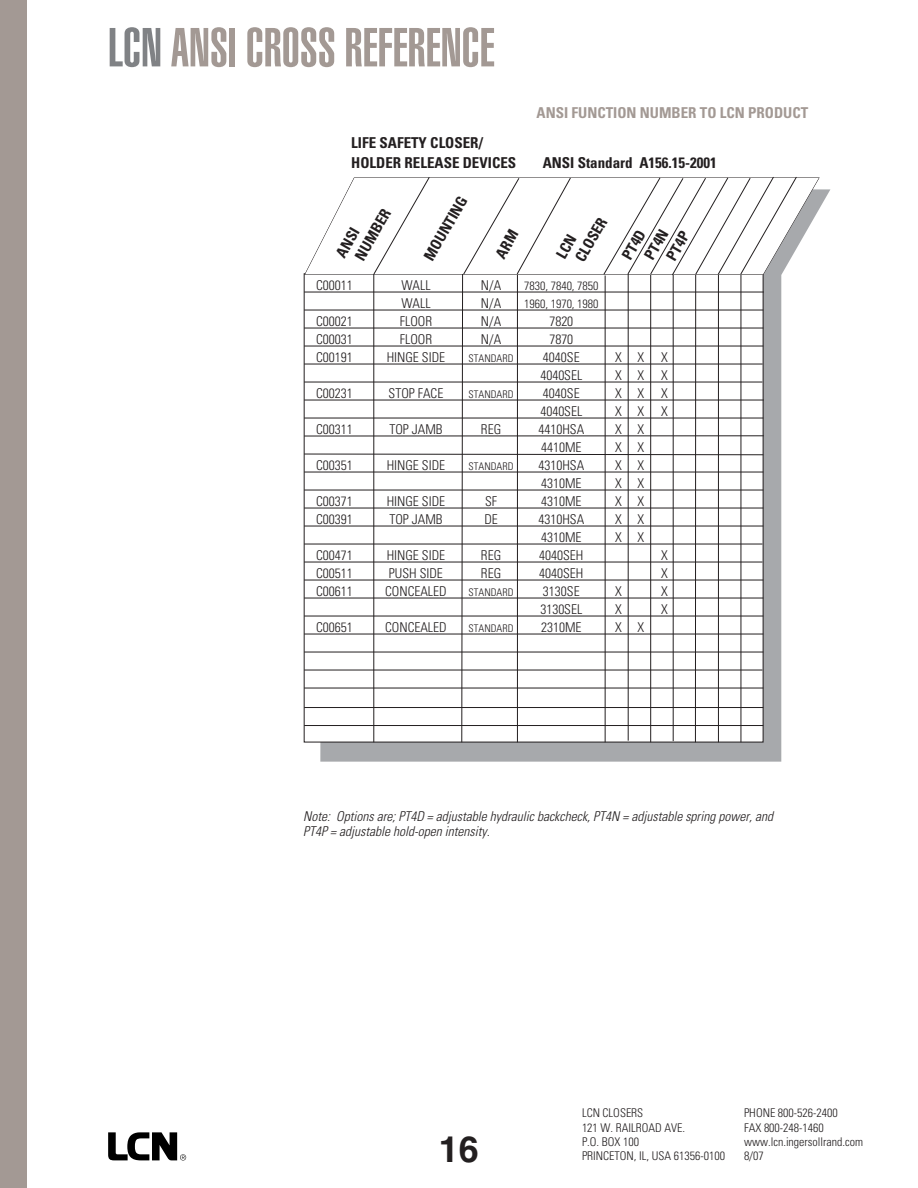
<style>
.page{position:relative;width:918px;height:1188px;background:#fff}
.page>*{position:absolute;margin:0;border:0;box-sizing:border-box;transform-origin:0 0}
.t1{font:900 extra-condensed 54px "Helvetica";color:#a39994}
.t2{font:700 36px "Helvetica";color:#231f20}
.t3{font:700 condensed 15px/18px "Univers";color:#231f20}
.t4{font:700 condensed 15px "Univers";color:#a39994}
.t5{font:300 condensed 13.5px "Univers";color:#231f20}
.t6{font:italic 300 condensed 13.5px/15px "Univers";color:#231f20}
.t7{font:300 condensed 12px/14.4px "Univers";color:#231f20}
.t8{font:300 condensed 10.5px "Univers";color:#231f20}
.s1{color:#808285}
</style>
<div class="page">
<div style="left:0;top:0;width:27px;height:1188px;background:#a39994"></div>
<svg style="left:108px;top:1132px;width:78px;height:29px"></svg>
<svg style="left:320px;top:189px;width:510px;height:573px"></svg>
<svg style="left:797px;top:178px;width:23px;height:97px"></svg>
<svg style="left:304px;top:177px;width:493px;height:566px"></svg>
<h1 class="t1" style="left:108px;top:28px;width:388px"><span class="s1">LCN</span> ANSI CROSS REFERENCE</h1>
<p class="t3" style="left:351px;top:135px;width:166px;line-height:19.5px">LIFE SAFETY CLOSER/<br>HOLDER RELEASE DEVICES</p>
<p class="t3" style="left:337px;top:246px;width:58px;text-indent:-7px;rotate:-60deg">ANSI<br>NUMBER</p>
<p class="t3" style="left:421px;top:255px;width:73px;rotate:-60deg">MOUNTING</p>
<p class="t4" style="left:537px;top:108px;width:273px">ANSI FUNCTION NUMBER TO LCN PRODUCT</p>
<p class="t3" style="left:543px;top:155px;width:176px">ANSI Standard A156.15-2001</p>
<p class="t3" style="left:557px;top:248px;width:50px;text-indent:-7px;rotate:-60deg">LCN<br>CLOSER</p>
<p class="t3" style="left:642px;top:255px;width:34px;rotate:-60deg">PT4N</p>
<p class="t3" style="left:620px;top:255px;width:33px;rotate:-60deg">PT4D</p>
<p class="t3" style="left:664px;top:255px;width:32px;rotate:-60deg">PT4P</p>
<p class="t5" style="left:316px;top:280px;width:38px">C00011</p>
<p class="t5" style="left:401px;top:280px;width:31px">WALL</p>
<p class="t5" style="left:481px;top:280px;width:22px">N/A</p>
<p class="t7" style="left:524px;top:280px;width:76px">7830, 7840, 7850</p>
<p class="t5" style="left:401px;top:298px;width:31px">WALL</p>
<p class="t5" style="left:481px;top:298px;width:22px">N/A</p>
<p class="t7" style="left:524px;top:298px;width:76px">1960, 1970, 1980</p>
<p class="t5" style="left:316px;top:316px;width:38px">C00021</p>
<p class="t5" style="left:400px;top:316px;width:34px">FLOOR</p>
<p class="t5" style="left:481px;top:316px;width:22px">N/A</p>
<p class="t5" style="left:549px;top:316px;width:25px">7820</p>
<p class="t5" style="left:316px;top:334px;width:38px">C00031</p>
<p class="t5" style="left:400px;top:334px;width:34px">FLOOR</p>
<p class="t5" style="left:481px;top:334px;width:22px">N/A</p>
<p class="t5" style="left:549px;top:334px;width:25px">7870</p>
<p class="t5" style="left:316px;top:352px;width:38px">C00191</p>
<p class="t5" style="left:387px;top:352px;width:60px">HINGE SIDE</p>
<p class="t8" style="left:469px;top:355px;width:46px">STANDARD</p>
<p class="t5" style="left:543px;top:352px;width:38px">4040SE</p>
<p class="t5" style="left:615px;top:352px;width:31px">X X</p>
<p class="t5" style="left:661px;top:352px;width:8px">X</p>
<p class="t5" style="left:540px;top:370px;width:43px">4040SEL</p>
<p class="t5" style="left:615px;top:370px;width:31px">X X</p>
<p class="t5" style="left:661px;top:370px;width:8px">X</p>
<p class="t5" style="left:316px;top:388px;width:38px">C00231</p>
<p class="t5" style="left:389px;top:388px;width:56px">STOP FACE</p>
<p class="t8" style="left:469px;top:391px;width:46px">STANDARD</p>
<p class="t5" style="left:543px;top:388px;width:38px">4040SE</p>
<p class="t5" style="left:615px;top:388px;width:31px">X X</p>
<p class="t5" style="left:661px;top:388px;width:8px">X</p>
<p class="t5" style="left:540px;top:406px;width:43px">4040SEL</p>
<p class="t5" style="left:615px;top:406px;width:31px">X X</p>
<p class="t5" style="left:661px;top:406px;width:8px">X</p>
<p class="t5" style="left:316px;top:424px;width:38px">C00311</p>
<p class="t5" style="left:389px;top:424px;width:55px">TOP JAMB</p>
<p class="t5" style="left:481px;top:424px;width:22px">REG</p>
<p class="t5" style="left:538px;top:424px;width:47px">4410HSA</p>
<p class="t5" style="left:615px;top:424px;width:31px">X X</p>
<p class="t5" style="left:541px;top:442px;width:42px">4410ME</p>
<p class="t5" style="left:615px;top:442px;width:31px">X X</p>
<p class="t5" style="left:316px;top:460px;width:38px">C00351</p>
<p class="t5" style="left:387px;top:460px;width:60px">HINGE SIDE</p>
<p class="t8" style="left:469px;top:463px;width:46px">STANDARD</p>
<p class="t5" style="left:538px;top:460px;width:47px">4310HSA</p>
<p class="t5" style="left:615px;top:460px;width:31px">X X</p>
<p class="t5" style="left:541px;top:478px;width:42px">4310ME</p>
<p class="t5" style="left:615px;top:478px;width:31px">X X</p>
<p class="t5" style="left:316px;top:496px;width:38px">C00371</p>
<p class="t5" style="left:387px;top:496px;width:60px">HINGE SIDE</p>
<p class="t5" style="left:485px;top:496px;width:14px">SF</p>
<p class="t5" style="left:541px;top:496px;width:42px">4310ME</p>
<p class="t5" style="left:615px;top:496px;width:31px">X X</p>
<p class="t5" style="left:316px;top:514px;width:38px">C00391</p>
<p class="t5" style="left:389px;top:514px;width:55px">TOP JAMB</p>
<p class="t5" style="left:484px;top:514px;width:15px">DE</p>
<p class="t5" style="left:538px;top:514px;width:47px">4310HSA</p>
<p class="t5" style="left:615px;top:514px;width:31px">X X</p>
<p class="t5" style="left:541px;top:532px;width:42px">4310ME</p>
<p class="t5" style="left:615px;top:532px;width:31px">X X</p>
<p class="t5" style="left:316px;top:550px;width:38px">C00471</p>
<p class="t5" style="left:387px;top:550px;width:60px">HINGE SIDE</p>
<p class="t5" style="left:481px;top:550px;width:22px">REG</p>
<p class="t5" style="left:539px;top:550px;width:46px">4040SEH</p>
<p class="t5" style="left:661px;top:550px;width:8px">X</p>
<p class="t5" style="left:316px;top:568px;width:38px">C00511</p>
<p class="t5" style="left:389px;top:568px;width:55px">PUSH SIDE</p>
<p class="t5" style="left:481px;top:568px;width:22px">REG</p>
<p class="t5" style="left:539px;top:568px;width:46px">4040SEH</p>
<p class="t5" style="left:661px;top:568px;width:8px">X</p>
<p class="t5" style="left:316px;top:586px;width:38px">C00611</p>
<p class="t5" style="left:385px;top:586px;width:63px">CONCEALED</p>
<p class="t8" style="left:469px;top:589px;width:46px">STANDARD</p>
<p class="t5" style="left:543px;top:586px;width:38px">3130SE</p>
<p class="t5" style="left:615px;top:586px;width:8px">X</p>
<p class="t5" style="left:661px;top:586px;width:8px">X</p>
<p class="t5" style="left:540px;top:604px;width:43px">3130SEL</p>
<p class="t5" style="left:615px;top:604px;width:8px">X</p>
<p class="t5" style="left:661px;top:604px;width:8px">X</p>
<p class="t5" style="left:316px;top:622px;width:38px">C00651</p>
<p class="t5" style="left:385px;top:622px;width:63px">CONCEALED</p>
<p class="t8" style="left:469px;top:625px;width:46px">STANDARD</p>
<p class="t5" style="left:541px;top:622px;width:42px">2310ME</p>
<p class="t5" style="left:615px;top:622px;width:31px">X X</p>
<p class="t6" style="left:303px;top:810px;width:471px">Note: Options are; PT4D = adjustable hydraulic backcheck, PT4N = adjustable spring power, and<br>PT4P = adjustable hold-open intensity.</p>
<h2 class="t2" style="left:439px;top:1136px;width:42px">16</h2>
<p class="t7" style="left:582px;top:1107px;width:145px">LCN CLOSERS<br>121 W. RAILROAD AVE.<br>P.O. BOX 100<br>PRINCETON, IL, USA 61356-0100</p>
<p class="t7" style="left:744px;top:1107px;width:121px">PHONE 800-526-2400<br>FAX 800-248-1460 www.lcn.ingersollrand.com</p>
<p class="t7" style="left:744px;top:1150px;width:21px">8/07</p>
</div>
